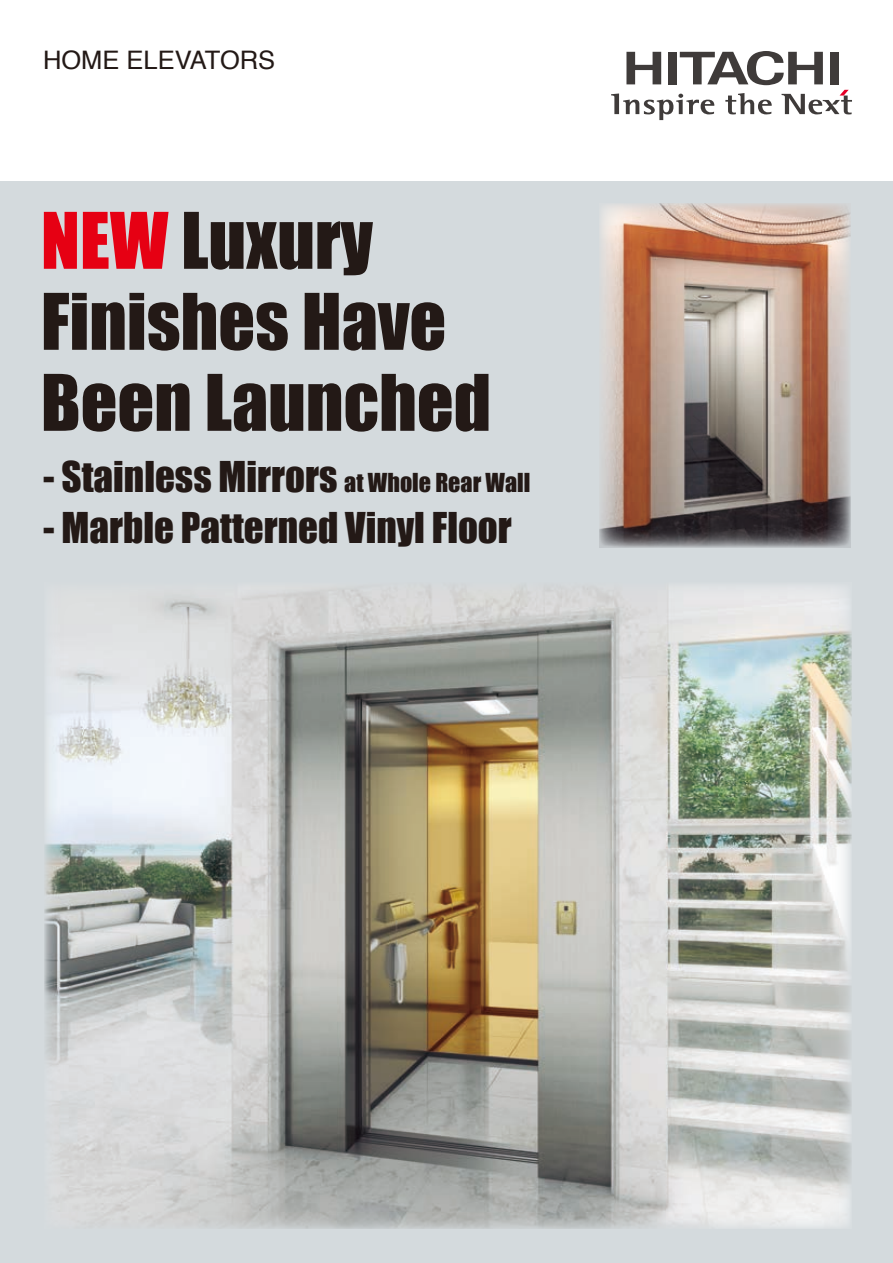
<style>
.page{position:relative;width:893px;height:1263px;background:#fff}
.page>*{position:absolute;margin:0;border:0;box-sizing:border-box;transform-origin:0 0}
.t1{font:72px/81px "Impact";color:#231916}
.t2{font:39px "Impact";color:#231916}
.t3{font:25.5px "Helvetica";color:#231916}
.t4{font:24px "Impact";color:#231916}
.s1{color:#e60013}
</style>
<div class="page">
<div style="left:0;top:182px;width:893px;height:1081px;background:#d4dadd"></div>
<img style="left:45px;top:585px;width:806px;height:644px">
<img style="left:599px;top:203px;width:252px;height:344px">
<svg style="left:611px;top:51px;width:241px;height:69px"></svg>
<p class="t3" style="left:43px;top:40px;width:234px">HOME ELEVATORS</p>
<p class="t1" style="left:41px;top:200px;width:452px"><span class="s1">NEW</span> Luxury<br>Finishes Have<br>Been Launched</p>
<p class="t2" style="left:43px;top:452px;width:296px">- Stainless Mirrors</p>
<p class="t2" style="left:43px;top:503px;width:470px">- Marble Patterned Vinyl Floor</p>
<p class="t4" style="left:344px;top:467px;width:187px">at Whole Rear Wall</p>
</div>
